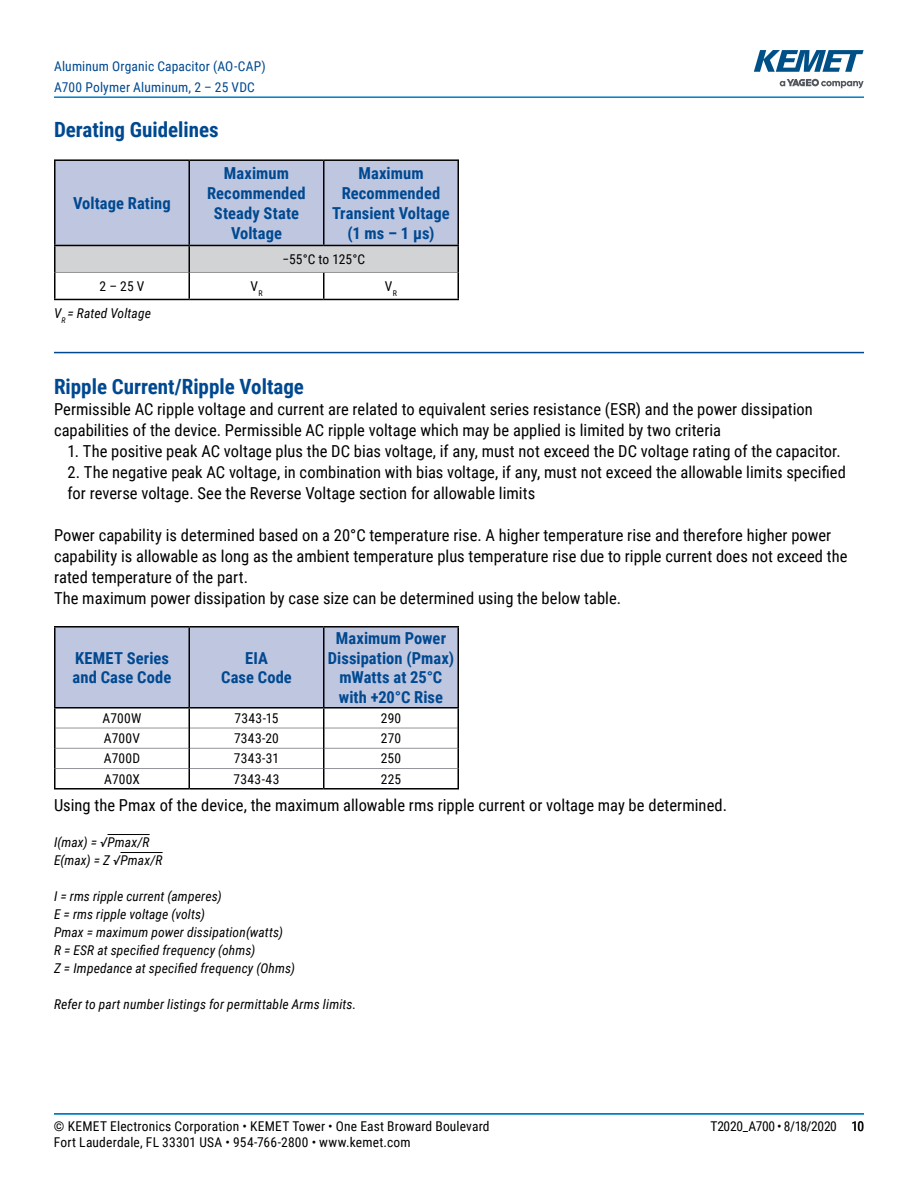
<style>
.page{position:relative;width:918px;height:1188px;background:#fff}
.page>*{position:absolute;margin:0;border:0;box-sizing:border-box;transform-origin:0 0}
.t1{font:700 21px "Roboto Condensed";color:#004990}
.t2{font:16.5px/21px "Roboto Condensed";color:#000}
.t3{font:700 16.5px/19.8px "Roboto Condensed";letter-spacing:.005em;color:#004990;text-align:center}
.t4{font:italic 13.5px/18px "Roboto Condensed";letter-spacing:.01em;color:#000}
.t5{font:13.5px "Roboto Condensed";letter-spacing:.015em;color:#000}
.t6{font:13.5px/21px "Roboto Condensed";letter-spacing:.01em;color:#004990}
.t7{font:13.5px "Roboto Condensed";letter-spacing:-.025em;color:#000}
</style>
<div class="page">
<hr style="left:54px;top:1113px;width:810px;height:2px;background:#007dc3">
<hr style="left:54px;top:96px;width:810px;height:2px;background:#007dc3">
<svg style="left:780px;top:79px;width:84px;height:9px"></svg>
<svg style="left:754px;top:50px;width:110px;height:22px"></svg>
<hr style="left:54px;top:352px;width:810px;height:1px;background:#004990">
<hr style="left:108px;top:834px;width:42px;height:1px;background:#000">
<hr style="left:120px;top:852px;width:43px;height:1px;background:#000">
<hr style="left:54px;top:299px;width:135px;height:1px;background:#000">
<hr style="left:189px;top:299px;width:135px;height:1px;background:#000">
<hr style="left:324px;top:299px;width:135px;height:1px;background:#000">
<hr style="left:54px;top:245px;width:135px;height:1px;background:#000">
<hr style="left:54px;top:159px;width:135px;height:2px;background:#000">
<hr style="left:54px;top:161px;width:2px;height:84px;background:#000">
<hr style="left:189px;top:159px;width:135px;height:2px;background:#000">
<hr style="left:324px;top:159px;width:135px;height:2px;background:#000">
<hr style="left:54px;top:246px;width:2px;height:26px;background:#000">
<hr style="left:54px;top:272px;width:2px;height:27px;background:#000">
<svg style="left:55px;top:160px;width:404px;height:139px"></svg>
<hr style="left:54px;top:626px;width:135px;height:2px;background:#000">
<hr style="left:189px;top:626px;width:135px;height:2px;background:#000">
<hr style="left:324px;top:626px;width:135px;height:2px;background:#000">
<svg style="left:54px;top:627px;width:405px;height:161px"></svg>
<hr style="left:54px;top:788px;width:135px;height:2px;background:#000">
<hr style="left:189px;top:788px;width:135px;height:2px;background:#000">
<hr style="left:324px;top:788px;width:135px;height:2px;background:#000">
<p class="t6" style="left:54px;top:55px;width:213px">Aluminum Organic Capacitor (AO-CAP)<br>A700 Polymer Aluminum, 2 – 25 VDC</p>
<p class="t1" style="left:54px;top:115px;width:166px">Derating Guidelines</p>
<p class="t3" style="left:73px;top:193px;width:99px">Voltage Rating</p>
<p class="t3" style="left:207px;top:163px;width:100px">Maximum<br>Recommended<br>Steady State<br>Voltage</p>
<p class="t3" style="left:332px;top:163px;width:119px">Maximum<br>Recommended<br>Transient Voltage (1 ms – 1 µs)</p>
<p class="t5" style="left:282px;top:250px;width:84px">−55°C to 125°C</p>
<p class="t5" style="left:100px;top:277px;width:46px">2 – 25 V</p>
<p class="t5" style="left:250px;top:277px;width:14px">V<sub>R</sub></p>
<p class="t5" style="left:385px;top:277px;width:14px">V<sub>R</sub></p>
<p class="t4" style="left:54px;top:304px;width:98px">V<sub>R</sub> = Rated Voltage</p>
<p class="t1" style="left:54px;top:372px;width:251px">Ripple Current/Ripple Voltage</p>
<p class="t2" style="left:54px;top:398px;width:760px">Permissible AC ripple voltage and current are related to equivalent series resistance (ESR) and the power dissipation capabilities of the device. Permissible AC ripple voltage which may be applied is limited by two criteria</p>
<p class="t2" style="left:68px;top:440px;width:775px">1. The positive peak AC voltage plus the DC bias voltage, if any, must not exceed the DC voltage rating of the capacitor.</p>
<p class="t2" style="left:67px;top:461px;width:780px">2. The negative peak AC voltage, in combination with bias voltage, if any, must not exceed the allowable limits specified for reverse voltage. See the Reverse Voltage section for allowable limits</p>
<p class="t2" style="left:54px;top:524px;width:795px">Power capability is determined based on a 20°C temperature rise. A higher temperature rise and therefore higher power capability is allowable as long as the ambient temperature plus temperature rise due to ripple current does not exceed the rated temperature of the part.<br>The maximum power dissipation by case size can be determined using the below table.</p>
<p class="t3" style="left:73px;top:647px;width:100px;text-align:left">KEMET Series and Case Code</p>
<p class="t3" style="left:221px;top:647px;width:72px">EIA<br>Case Code</p>
<p class="t3" style="left:328px;top:627px;width:128px">Maximum Power<br>Dissipation (Pmax) mWatts at 25°C with +20°C Rise</p>
<p class="t5" style="left:103px;top:709px;width:40px">A700W</p>
<p class="t5" style="left:235px;top:709px;width:45px">7343-15</p>
<p class="t5" style="left:381px;top:709px;width:22px">290</p>
<p class="t5" style="left:104px;top:729px;width:38px">A700V</p>
<p class="t5" style="left:234px;top:729px;width:46px">7343-20</p>
<p class="t5" style="left:381px;top:729px;width:22px">270</p>
<p class="t5" style="left:104px;top:749px;width:38px">A700D</p>
<p class="t5" style="left:234px;top:749px;width:47px">7343-31</p>
<p class="t5" style="left:381px;top:749px;width:22px">250</p>
<p class="t5" style="left:104px;top:769px;width:37px">A700X</p>
<p class="t5" style="left:234px;top:769px;width:47px">7343-43</p>
<p class="t5" style="left:381px;top:769px;width:22px">225</p>
<p class="t2" style="left:54px;top:794px;width:675px">Using the Pmax of the device, the maximum allowable rms ripple current or voltage may be determined.</p>
<p class="t4" style="left:54px;top:832px;width:110px">I(max) = √Pmax/R<br>E(max) = Z √Pmax/R</p>
<p class="t4" style="left:54px;top:886px;width:243px">I = rms ripple current (amperes)<br>E = rms ripple voltage (volts)<br>Pmax = maximum power dissipation(watts)<br>R = ESR at specified frequency (ohms)<br>Z = Impedance at specified frequency (Ohms)</p>
<p class="t4" style="left:54px;top:994px;width:304px">Refer to part number listings for permittable Arms limits.</p>
<p class="t5" style="left:54px;top:1116px;width:437px">© KEMET Electronics Corporation • KEMET Tower • One East Broward Boulevard</p>
<p class="t7" style="left:711px;top:1116px;width:128px">T2020_A700 • 8/18/2020</p>
<p class="t5" style="left:54px;top:1133px;width:358px">Fort Lauderdale, FL 33301 USA • 954-766-2800 • www.kemet.com</p>
<p class="t5" style="left:852px;top:1116px;width:14px">10</p>
</div>
